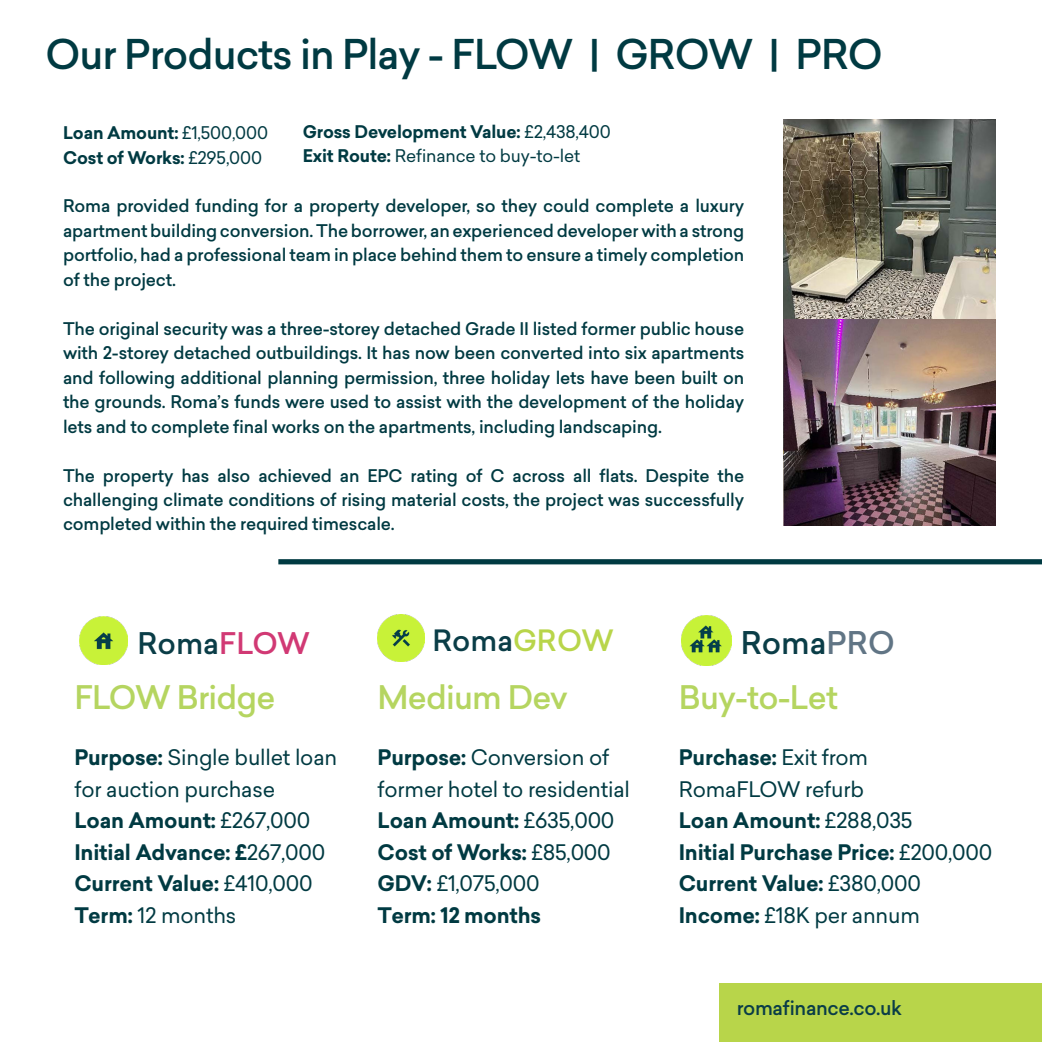
<style>
.page{position:relative;width:1042px;height:1042px;background:#fff}
.page>*{position:absolute;margin:0;border:0;box-sizing:border-box;transform-origin:0 0}
.t1{font:500 40.25px "Sailec";letter-spacing:-.025em;color:#003a42}
.t2{font:500 31.85px "Sailec";letter-spacing:-.025em;color:#b5d560}
.t3{font:500 30.62px "Sailec";color:#0a3d47}
.t4{font:500 29.22px "Sailec";color:#0a3d47}
.t5{font:500 28.88px "Sailec";color:#0a3d47}
.t6{font:700 21px "Sailec";letter-spacing:-.01em;color:#003a42}
.t7{font:21px/31.5px "Sailec";letter-spacing:-.01em;color:#003a42}
.t8{font:500 19.25px "Sailec";letter-spacing:-.02em;color:#0a3d47}
.t9{font:500 17.15px/24.5px "Sailec";letter-spacing:-.01em;color:#003a42;text-align:justify}
.t10{font:700 17.15px "Sailec";letter-spacing:-.01em;color:#003a42}
.t11{font:17.15px "Sailec";letter-spacing:-.01em;color:#003a42}
.s1{font-weight:400}
.s2{font-weight:700}
.s3{color:#d13974}
.s4{color:#b8d54a}
.s5{color:#617585}
</style>
<div class="page">
<div style="left:719px;top:983px;width:323px;height:59px;background:#b8d54a"></div>
<div style="left:278px;top:559px;width:764px;height:5px;background:#003a42"></div>
<img style="left:784px;top:119px;width:211px;height:407px">
<img style="left:681px;top:615px;width:50px;height:51px">
<img style="left:378px;top:615px;width:47px;height:47px">
<img style="left:79px;top:617px;width:48px;height:48px">
<p class="t1" style="left:46px;top:26px;width:839px">Our Products in Play - FLOW | GROW | PRO</p>
<p class="t10" style="left:303px;top:119px;width:310px">Gross Development Value: <span class="s1">£2,438,400</span></p>
<p class="t11" style="left:303px;top:144px;width:279px"><span class="s2">Exit Route:</span> Refinance to buy-to-let</p>
<p class="t10" style="left:63px;top:121px;width:206px">Loan Amount: <span class="s1">£1,500,000</span></p>
<p class="t10" style="left:63px;top:145px;width:200px">Cost of Works: <span class="s1">£295,000</span></p>
<p class="t9" style="left:63px;top:194px;width:683px">Roma provided funding for a property developer, so they could complete a luxury apartment building conversion. The borrower, an experienced developer with a strong portfolio, had a professional team in place behind them to ensure a timely completion of the project.</p>
<p class="t9" style="left:63px;top:316px;width:683px">The original security was a three-storey detached Grade II listed former public house with 2-storey detached outbuildings. It has now been converted into six apartments and following additional planning permission, three holiday lets have been built on the grounds. Roma’s funds were used to assist with the development of the holiday lets and to complete final works on the apartments, including landscaping.</p>
<p class="t9" style="left:63px;top:463px;width:683px">The property has also achieved an EPC rating of C across all flats. Despite the challenging climate conditions of rising material costs, the project was successfully completed within the required timescale.</p>
<p class="t4" style="left:137px;top:622px;width:174px">Roma<span class="s3">FLOW</span></p>
<p class="t5" style="left:432px;top:620px;width:183px">Roma<span class="s4">GROW</span></p>
<p class="t3" style="left:741px;top:621px;width:156px">Roma<span class="s5">PRO</span></p>
<p class="t2" style="left:74px;top:675px;width:202px">FLOW Bridge</p>
<p class="t7" style="left:74px;top:741px;width:264px"><span class="s2">Purpose:</span> Single bullet loan for auction purchase</p>
<p class="t6" style="left:74px;top:806px;width:237px">Loan Amount: <span class="s1">£267,000</span></p>
<p class="t6" style="left:74px;top:837px;width:252px">Initial Advance: £<span class="s1">267,000</span></p>
<p class="t6" style="left:74px;top:869px;width:240px">Current Value: <span class="s1">£410,000</span></p>
<p class="t7" style="left:74px;top:899px;width:163px"><span class="s2">Term:</span> 12 months</p>
<p class="t2" style="left:378px;top:675px;width:191px">Medium Dev</p>
<p class="t7" style="left:378px;top:741px;width:254px"><span class="s2">Purpose:</span> Conversion of former hotel to residential</p>
<p class="t6" style="left:378px;top:806px;width:238px">Loan Amount: <span class="s1">£635,000</span></p>
<p class="t6" style="left:378px;top:837px;width:235px">Cost of Works: <span class="s1">£85,000</span></p>
<p class="t7" style="left:378px;top:867px;width:164px"><span class="s2">GDV:</span> £1,075,000</p>
<p class="t6" style="left:378px;top:900px;width:165px">Term: 12 months</p>
<p class="t2" style="left:679px;top:675px;width:161px">Buy-to-Let</p>
<p class="t6" style="left:679px;top:743px;width:191px">Purchase: <span class="s1">Exit from</span></p>
<p class="t7" style="left:679px;top:773px;width:187px">RomaFLOW refurb</p>
<p class="t6" style="left:679px;top:806px;width:235px">Loan Amount: <span class="s1">£288,035</span></p>
<p class="t6" style="left:679px;top:837px;width:315px">Initial Purchase Price: <span class="s1">£200,000</span></p>
<p class="t6" style="left:679px;top:869px;width:244px">Current Value: <span class="s1">£380,000</span></p>
<p class="t7" style="left:679px;top:899px;width:243px"><span class="s2">Income:</span> £18K per annum</p>
<p class="t8" style="left:737px;top:994px;width:166px">romafinance.co.uk</p>
</div>
